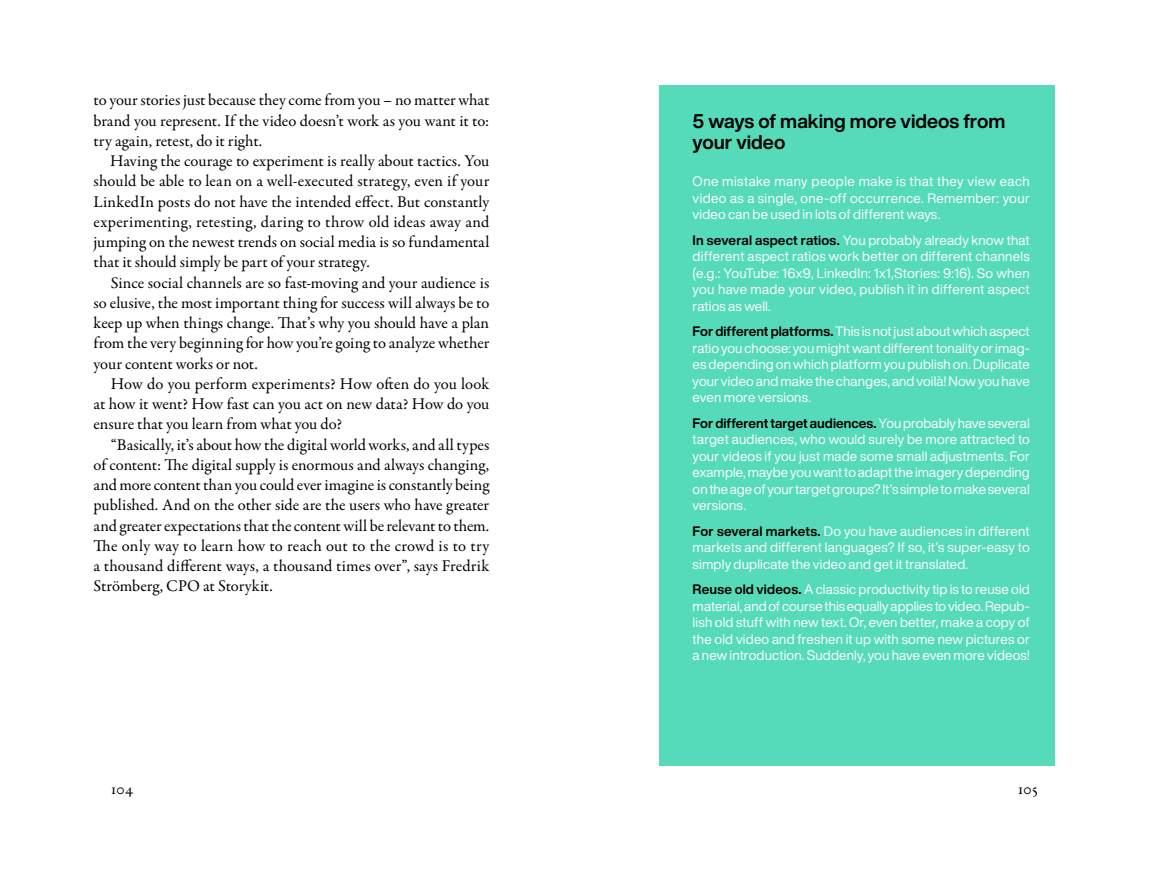
<style>
.page{position:relative;width:1149px;height:893px;background:#fff}
.page>*{position:absolute;margin:0;border:0;box-sizing:border-box;transform-origin:0 0}
.t1{font:700 19.5px/21px "Helvetica Now Display";color:#000}
.t2{font:16.5px/20.2px "Garamond Premr Pro";letter-spacing:-.005em;color:#000;text-align:justify}
.t3{font:13.5px/16.5px "Helvetica Now Display";letter-spacing:.01em;color:#fff;text-align:justify}
.s1{font-weight:700;color:#000}
</style>
<div class="page">
<div style="left:659px;top:85px;width:395px;height:680px;background:#55dbba"></div>
<p class="t2" style="left:94px;top:90px;width:397px">to your stories just because they come from you – no matter what brand you represent. If the video doesn’t work as you want it to: try again, retest, do it right.</p>
<p class="t2" style="left:94px;top:151px;width:397px;text-indent:16px">Having the courage to experiment is really about tactics. You should be able to lean on a well-executed strategy, even if your LinkedIn posts do not have the intended effect. But constantly experimenting, retesting, daring to throw old ideas away and jumping on the newest trends on social media is so fundamental that it should simply be part of your strategy.</p>
<p class="t2" style="left:94px;top:273px;width:397px;text-indent:17px">Since social channels are so fast-moving and your audience is so elusive, the most important thing for success will always be to keep up when things change. That’s why you should have a plan from the very beginning for how you’re going to analyze whether your content works or not.</p>
<p class="t2" style="left:94px;top:374px;width:397px;text-indent:17px">How do you perform experiments? How often do you look at how it went? How fast can you act on new data? How do you ensure that you learn from what you do?</p>
<p class="t2" style="left:94px;top:435px;width:397px;text-indent:17px">“Basically, it’s about how the digital world works, and all types of content: The digital supply is enormous and always changing, and more content than you could ever imagine is constantly being published. And on the other side are the users who have greater and greater expectations that the content will be relevant to them.<br>The only way to learn how to reach out to the crowd is to try a thousand different ways, a thousand times over”, says Fredrik Strömberg, CPO at Storykit.</p>
<p class="t1" style="left:692px;top:110px;width:314px">5 ways of making more videos from your video</p>
<p class="t3" style="left:692px;top:173px;width:338px">One mistake many people make is that they view each video as a single, one-off occurrence. Remember: your video can be used in lots of different ways.</p>
<p class="t3" style="left:692px;top:232px;width:338px"><span class="s1">In several aspect ratios.</span> You probably already know that different aspect ratios work better on different channels (e.g.: YouTube: 16x9, LinkedIn: 1x1,Stories: 9:16). So when you have made your video, publish it in different aspect ratios as well.</p>
<p class="t3" style="left:692px;top:323px;width:338px"><span class="s1">For different platforms.</span> This is not just about which aspect ratio you choose: you might want different tonality or imag&shy;es depending on which platform you publish on. Duplicate your video and make the changes, and voilà! Now you have even more versions.</p>
<p class="t3" style="left:692px;top:415px;width:338px"><span class="s1">For different target audiences.</span> You probably have several target audiences, who would surely be more attracted to your videos if you just made some small adjustments. For example, maybe you want to adapt the imagery depending on the age of your target groups? It’s simple to make several versions.</p>
<p class="t3" style="left:692px;top:523px;width:338px"><span class="s1">For several markets.</span> Do you have audiences in different markets and different languages? If so, it’s super-easy to simply duplicate the video and get it translated.</p>
<p class="t3" style="left:692px;top:581px;width:338px"><span class="s1">Reuse old videos.</span> A classic productivity tip is to reuse old material, and of course this equally applies to video. Repub&shy;lish old stuff with new text. Or, even better, make a copy of the old video and freshen it up with some new pictures or a new introduction. Suddenly, you have even more videos!</p>
<p class="t2" style="left:111px;top:779px;width:24px">104</p>
<p class="t2" style="left:1017px;top:779px;width:22px">105</p>
</div>
